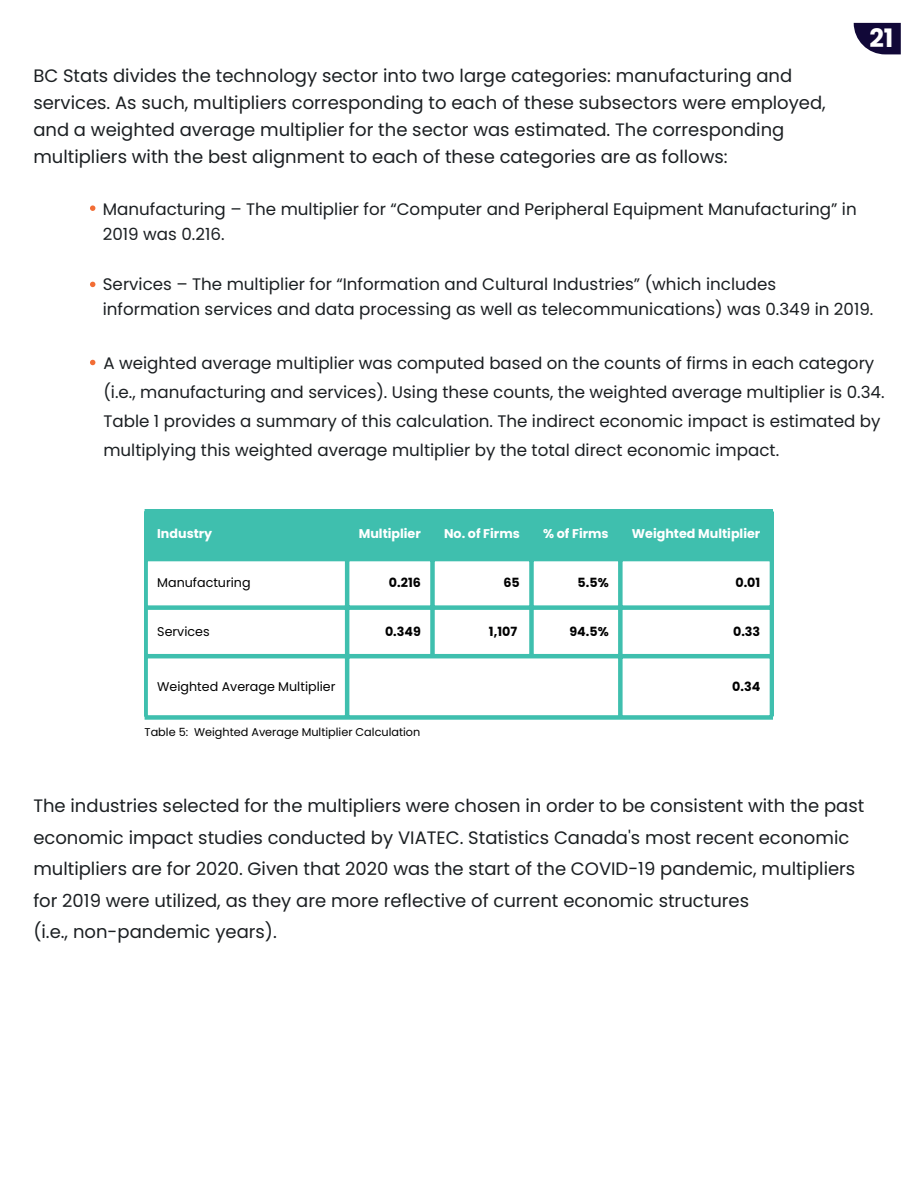
<style>
.page{position:relative;width:918px;height:1188px;background:#fff}
.page>*{position:absolute;margin:0;border:0;box-sizing:border-box;transform-origin:0 0}
.t1{font:700 25.35px "Poppins";color:#fff}
.t2{font:18px/31.5px "Poppins";color:#1b1f22}
.t3{font:16.65px/29.2px "Poppins";color:#1b1f22}
.t4{font:700 12.6px "Poppins";color:#fff}
.t5{font:12.6px "Poppins";color:#000001}
.t6{font:700 12.6px "Poppins";color:#000001}
.t7{font:11.25px "Poppins";color:#000001}
</style>
<div class="page">
<svg style="left:854px;top:23px;width:47px;height:31px"></svg>
<svg style="left:90px;top:205px;width:5px;height:6px"></svg>
<svg style="left:90px;top:282px;width:5px;height:5px"></svg>
<svg style="left:90px;top:360px;width:5px;height:5px"></svg>
<div style="left:148px;top:513px;width:622px;height:44px;background:#3fbfae"></div>
<hr style="left:145px;top:512px;width:3px;height:204px;background:#3fbfae">
<hr style="left:345px;top:512px;width:4px;height:204px;background:#3fbfae">
<div style="left:430px;top:512px;width:5px;height:143px;background:#3fbfae"></div>
<div style="left:529px;top:512px;width:5px;height:143px;background:#3fbfae"></div>
<div style="left:618px;top:512px;width:5px;height:204px;background:#3fbfae"></div>
<hr style="left:770px;top:512px;width:3px;height:204px;background:#3fbfae">
<hr style="left:145px;top:509px;width:628px;height:4px;background:#3fbfae">
<hr style="left:145px;top:557px;width:628px;height:4px;background:#3fbfae">
<div style="left:145px;top:605px;width:628px;height:5px;background:#3fbfae"></div>
<hr style="left:145px;top:654px;width:628px;height:4px;background:#3fbfae">
<svg style="left:145px;top:715px;width:628px;height:4px;background:#48c1b1"></svg>
<h1 class="t1" style="left:869px;top:21px;width:26px">21</h1>
<p class="t2" style="left:33px;top:62px;width:794px;line-height:27px">BC Stats divides the technology sector into two large categories: manufacturing and services. As such, multipliers corresponding to each of these subsectors were employed, and a weighted average multiplier for the sector was estimated. The corresponding multipliers with the best alignment to each of these categories are as follows:</p>
<p class="t3" style="left:103px;top:196px;width:755px;line-height:25px">Manufacturing – The multiplier for “Computer and Peripheral Equipment Manufacturing” in<br>2019 was 0.216.</p>
<p class="t3" style="left:103px;top:272px;width:772px;line-height:25px">Services – The multiplier for “Information and Cultural Industries” (which includes information services and data processing as well as telecommunications) was 0.349 in 2019.</p>
<p class="t3" style="left:103px;top:348px;width:783px">A weighted average multiplier was computed based on the counts of firms in each category (i.e., manufacturing and services). Using these counts, the weighted average multiplier is 0.34.<br>Table 1 provides a summary of this calculation. The indirect economic impact is estimated by multiplying this weighted average multiplier by the total direct economic impact.</p>
<p class="t4" style="left:157px;top:525px;width:57px">Industry</p>
<p class="t4" style="left:359px;top:525px;width:64px">Multiplier</p>
<p class="t4" style="left:444px;top:525px;width:77px">No. of Firms</p>
<p class="t4" style="left:543px;top:525px;width:67px">% of Firms</p>
<p class="t4" style="left:632px;top:525px;width:130px">Weighted Multiplier</p>
<p class="t5" style="left:157px;top:574px;width:95px">Manufacturing</p>
<p class="t6" style="left:389px;top:574px;width:33px">0.216</p>
<p class="t6" style="left:504px;top:574px;width:18px">65</p>
<p class="t6" style="left:578px;top:574px;width:33px">5.5%</p>
<p class="t6" style="left:735px;top:574px;width:26px">0.01</p>
<p class="t5" style="left:157px;top:622px;width:54px">Services</p>
<p class="t6" style="left:385px;top:622px;width:37px">0.349</p>
<p class="t6" style="left:489px;top:622px;width:30px">1,107</p>
<p class="t6" style="left:570px;top:622px;width:41px">94.5%</p>
<p class="t6" style="left:733px;top:622px;width:29px">0.33</p>
<p class="t5" style="left:157px;top:677px;width:180px">Weighted Average Multiplier</p>
<p class="t6" style="left:732px;top:677px;width:30px">0.34</p>
<p class="t7" style="left:145px;top:725px;width:277px">Table 5: Weighted Average Multiplier Calculation</p>
<p class="t2" style="left:33px;top:790px;width:833px">The industries selected for the multipliers were chosen in order to be consistent with the past economic impact studies conducted by VIATEC. Statistics Canada's most recent economic multipliers are for 2020. Given that 2020 was the start of the COVID-19 pandemic, multipliers for 2019 were utilized, as they are more reflective of current economic structures<br>(i.e., non-pandemic years).</p>
</div>
